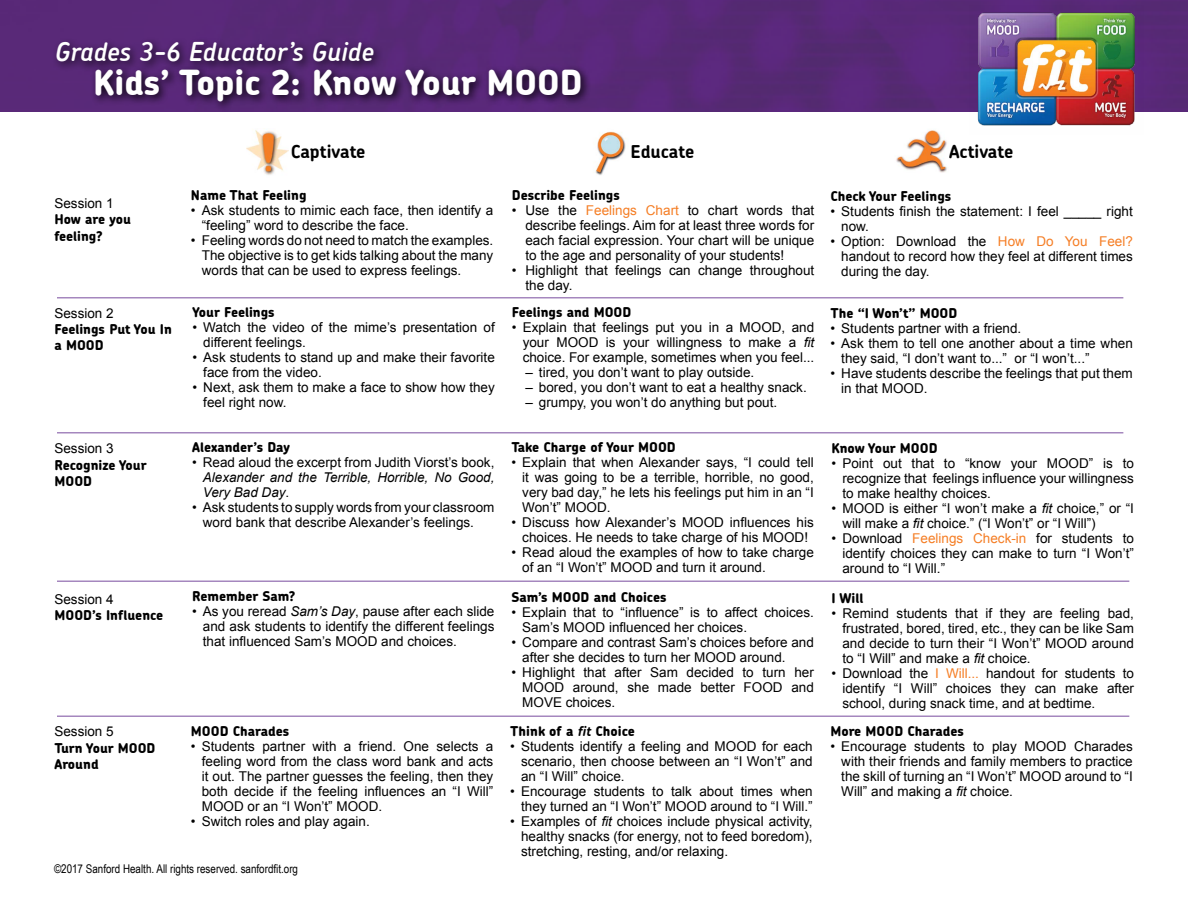
<style>
.page{position:relative;width:1188px;height:918px;background:#fff}
.page>*{position:absolute;margin:0;border:0;box-sizing:border-box;transform-origin:0 0}
.t1{font:800 34.5px "Chevin";color:#fff}
.t2{font:italic 600 25.95px "Chevin";color:#fff}
.t3{font:700 18px "Chevin";letter-spacing:-.005em;color:#000}
.t4{font:13.5px/15px "Arial";color:#000;text-align:justify}
.t5{font:800 13.5px/16.2px "Chevin";color:#000}
.t6{font:italic 13.5px/15px "Arial";color:#000}
.t7{font:12px "Arial Narrow";color:#000}
.s1{color:#f57e25}
.s2{font-style:italic}
.s3{font-style:normal}
.s4{font-weight:700;font-style:italic}
</style>
<div class="page">
<div style="left:0;top:0;width:1187px;height:111px;background:#592978"></div>
<div style="left:91px;top:64px;width:500px;height:48px;background:#000;opacity:.84"></div>
<img style="left:595px;top:131px;width:31px;height:44px">
<img style="left:896px;top:130px;width:52px;height:43px">
<hr style="left:57px;top:297px;width:1066px;height:1px;background:#a587be">
<hr style="left:57px;top:432px;width:1066px;height:2px;background:#a587be">
<hr style="left:57px;top:580px;width:1072px;height:2px;background:#a587be">
<hr style="left:57px;top:716px;width:1072px;height:1px;background:#a587be">
<img style="left:247px;top:130px;width:42px;height:45px">
<div style="left:52px;top:37px;width:332px;height:36px;background:#000;opacity:.75"></div>
<img style="left:970px;top:6px;width:173px;height:120px">
<h2 class="t2" style="left:54px;top:34px;width:321px">Grades 3-6 Educator’s Guide</h2>
<h1 class="t1" style="left:93px;top:60px;width:491px">Kids’ Topic 2: Know Your MOOD</h1>
<h3 class="t3" style="left:291px;top:140px;width:76px">Captivate</h3>
<h3 class="t3" style="left:631px;top:140px;width:65px">Educate</h3>
<h3 class="t3" style="left:949px;top:140px;width:66px">Activate</h3>
<p class="t4" style="left:54px;top:196px;width:61px">Session 1</p>
<p class="t5" style="left:54px;top:211px;width:78px">How are you feeling?</p>
<p class="t5" style="left:191px;top:187px;width:117px">Name That Feeling</p>
<p class="t4" style="left:202px;top:203px;width:293px;text-indent:-11px">• Ask students to mimic each face, then identify a “feeling” word to describe the face.</p>
<p class="t4" style="left:202px;top:233px;width:293px;text-indent:-11px">• Feeling words do not need to match the examples.<br>The objective is to get kids talking about the many words that can be used to express feelings.</p>
<p class="t5" style="left:512px;top:187px;width:109px">Describe Feelings</p>
<p class="t4" style="left:525px;top:203px;width:290px;text-indent:-14px">• Use the <span class="s1">Feelings Chart</span> to chart words that describe feelings. Aim for at least three words for each facial expression. Your chart will be unique to the age and personality of your students!</p>
<p class="t4" style="left:525px;top:263px;width:290px;text-indent:-14px">• Highlight that feelings can change throughout the day.</p>
<p class="t5" style="left:830px;top:187px;width:122px">Check Your Feelings</p>
<p class="t4" style="left:841px;top:204px;width:293px;text-indent:-11px">• Students finish the statement: I feel _____ right now.</p>
<p class="t4" style="left:841px;top:234px;width:293px;text-indent:-11px">• Option: Download the <span class="s1">How Do You Feel? </span>handout to record how they feel at different times during the day.</p>
<p class="t4" style="left:54px;top:306px;width:61px">Session 2</p>
<p class="t5" style="left:54px;top:321px;width:119px">Feelings Put You In a MOOD</p>
<p class="t5" style="left:192px;top:304px;width:84px">Your Feelings</p>
<p class="t4" style="left:203px;top:320px;width:293px;text-indent:-11px">• Watch the video of the mime’s presentation of different feelings.</p>
<p class="t4" style="left:203px;top:350px;width:293px;text-indent:-11px">• Ask students to stand up and make their favorite face from the video.</p>
<p class="t4" style="left:203px;top:380px;width:293px;text-indent:-11px">• Next, ask them to make a face to show how they feel right now.</p>
<p class="t5" style="left:512px;top:304px;width:121px">Feelings and MOOD</p>
<p class="t4" style="left:523px;top:320px;width:293px;text-indent:-11px">• Explain that feelings put you in a MOOD, and your MOOD is your willingness to make a <span class="s2">fit </span>choice. For example, sometimes when you feel...</p>
<p class="t4" style="left:525px;top:365px;width:230px">– tired, you don’t want to play outside.</p>
<p class="t4" style="left:525px;top:380px;width:283px">– bored, you don’t want to eat a healthy snack.</p>
<p class="t4" style="left:525px;top:395px;width:253px">– grumpy, you won’t do anything but pout.</p>
<p class="t5" style="left:830px;top:304px;width:128px">The “I Won’t” MOOD</p>
<p class="t4" style="left:830px;top:321px;width:192px">• Students partner with a friend.</p>
<p class="t4" style="left:841px;top:336px;width:293px;text-indent:-11px">• Ask them to tell one another about a time when they said, “I don’t want to...” or “I won’t...”</p>
<p class="t4" style="left:841px;top:366px;width:293px;text-indent:-11px">• Have students describe the feelings that put them in that MOOD.</p>
<p class="t4" style="left:54px;top:441px;width:61px">Session 3</p>
<p class="t5" style="left:54px;top:456px;width:94px">Recognize Your<br>MOOD</p>
<p class="t5" style="left:192px;top:439px;width:100px">Alexander’s Day</p>
<p class="t4" style="left:192px;top:455px;width:304px">• Read aloud the excerpt from Judith Viorst’s book,</p>
<p class="t6" style="left:203px;top:470px;width:293px">Alexander and the Terrible, Horrible, No Good,<br>Very Bad Day<span class="s3">.</span></p>
<p class="t4" style="left:203px;top:500px;width:293px;text-indent:-11px">• Ask students to supply words from your classroom word bank that describe Alexander’s feelings.</p>
<p class="t5" style="left:511px;top:439px;width:166px">Take Charge of Your MOOD</p>
<p class="t4" style="left:522px;top:455px;width:293px;text-indent:-11px">• Explain that when Alexander says, “I could tell it was going to be a terrible, horrible, no good, very bad day,” he lets his feelings put him in an “I Won’t” MOOD.</p>
<p class="t4" style="left:511px;top:515px;width:304px;text-align:center">• Discuss how Alexander’s MOOD influences his choices. He needs to take charge of his MOOD!</p>
<p class="t4" style="left:522px;top:545px;width:293px;text-indent:-11px">• Read aloud the examples of how to take charge of an “I Won’t” MOOD and turn it around.</p>
<p class="t5" style="left:832px;top:439px;width:107px">Know Your MOOD</p>
<p class="t4" style="left:842px;top:456px;width:293px;text-indent:-11px">• Point out that to “know your MOOD” is to recognize that feelings influence your willingness to make healthy choices.</p>
<p class="t4" style="left:842px;top:501px;width:293px;text-indent:-11px">• MOOD is either “I won’t make a <span class="s2">fit</span> choice,” or “I will make a <span class="s2">fit</span> choice.” (“I Won’t” or “I Will”)</p>
<p class="t4" style="left:842px;top:531px;width:293px;text-indent:-11px">• Download <span class="s1">Feelings Check-in</span> for students to identify choices they can make to turn “I Won’t” around to “I Will.”</p>
<p class="t4" style="left:54px;top:592px;width:61px">Session 4</p>
<p class="t5" style="left:54px;top:607px;width:110px">MOOD’s Influence</p>
<p class="t5" style="left:192px;top:588px;width:105px">Remember Sam?</p>
<p class="t4" style="left:203px;top:604px;width:293px;text-indent:-11px">• As you reread <span class="s2">Sam’s Day</span>, pause after each slide and ask students to identify the different feelings that influenced Sam’s MOOD and choices.</p>
<p class="t5" style="left:511px;top:589px;width:157px">Sam’s MOOD and Choices</p>
<p class="t4" style="left:522px;top:605px;width:293px;text-indent:-11px">• Explain that to “influence” is to affect choices.<br>Sam’s MOOD influenced her choices.</p>
<p class="t4" style="left:522px;top:635px;width:293px;text-indent:-11px">• Compare and contrast Sam’s choices before and after she decides to turn her MOOD around.</p>
<p class="t4" style="left:522px;top:665px;width:293px;text-indent:-11px">• Highlight that after Sam decided to turn her MOOD around, she made better FOOD and MOVE choices.</p>
<p class="t5" style="left:832px;top:589px;width:33px">I Will</p>
<p class="t4" style="left:842px;top:606px;width:293px;text-indent:-11px">• Remind students that if they are feeling bad, frustrated, bored, tired, etc., they can be like Sam and decide to turn their “I Won’t” MOOD around to “I Will” and make a <span class="s2">fit</span> choice.</p>
<p class="t4" style="left:842px;top:666px;width:293px;text-indent:-11px">• Download the <span class="s1">I Will...</span> handout for students to identify “I Will” choices they can make after school, during snack time, and at bedtime.</p>
<p class="t4" style="left:54px;top:724px;width:61px">Session 5</p>
<p class="t5" style="left:54px;top:739px;width:103px">Turn Your MOOD<br>Around</p>
<p class="t5" style="left:191px;top:723px;width:100px">MOOD Charades</p>
<p class="t4" style="left:202px;top:739px;width:293px;text-indent:-11px">• Students partner with a friend. One selects a feeling word from the class word bank and acts it out. The partner guesses the feeling, then they both decide if the feeling influences an “I Will” MOOD or an “I Won’t” MOOD.</p>
<p class="t4" style="left:191px;top:814px;width:180px">• Switch roles and play again.</p>
<p class="t5" style="left:510px;top:723px;width:126px">Think of a <span class="s4">fit</span> Choice</p>
<p class="t4" style="left:521px;top:739px;width:293px;text-indent:-11px">• Students identify a feeling and MOOD for each scenario, then choose between an “I Won’t” and an “I Will” choice.</p>
<p class="t4" style="left:510px;top:784px;width:304px;text-align:right">• Encourage students to talk about times when they turned an “I Won’t” MOOD around to “I Will.”</p>
<p class="t4" style="left:521px;top:814px;width:293px;text-indent:-11px">• Examples of <span class="s2">fit</span> choices include physical activity, healthy snacks (for energy, not to feed boredom), stretching, resting, and/or relaxing.</p>
<p class="t5" style="left:830px;top:723px;width:135px">More MOOD Charades</p>
<p class="t4" style="left:841px;top:739px;width:293px;text-indent:-11px">• Encourage students to play MOOD Charades with their friends and family members to practice the skill of turning an “I Won’t” MOOD around to “I Will” and making a <span class="s2">fit</span> choice.</p>
<p class="t7" style="left:54px;top:860px;width:246px">©2017 Sanford Health. All rights reserved. sanfordfit.org</p>
</div>
